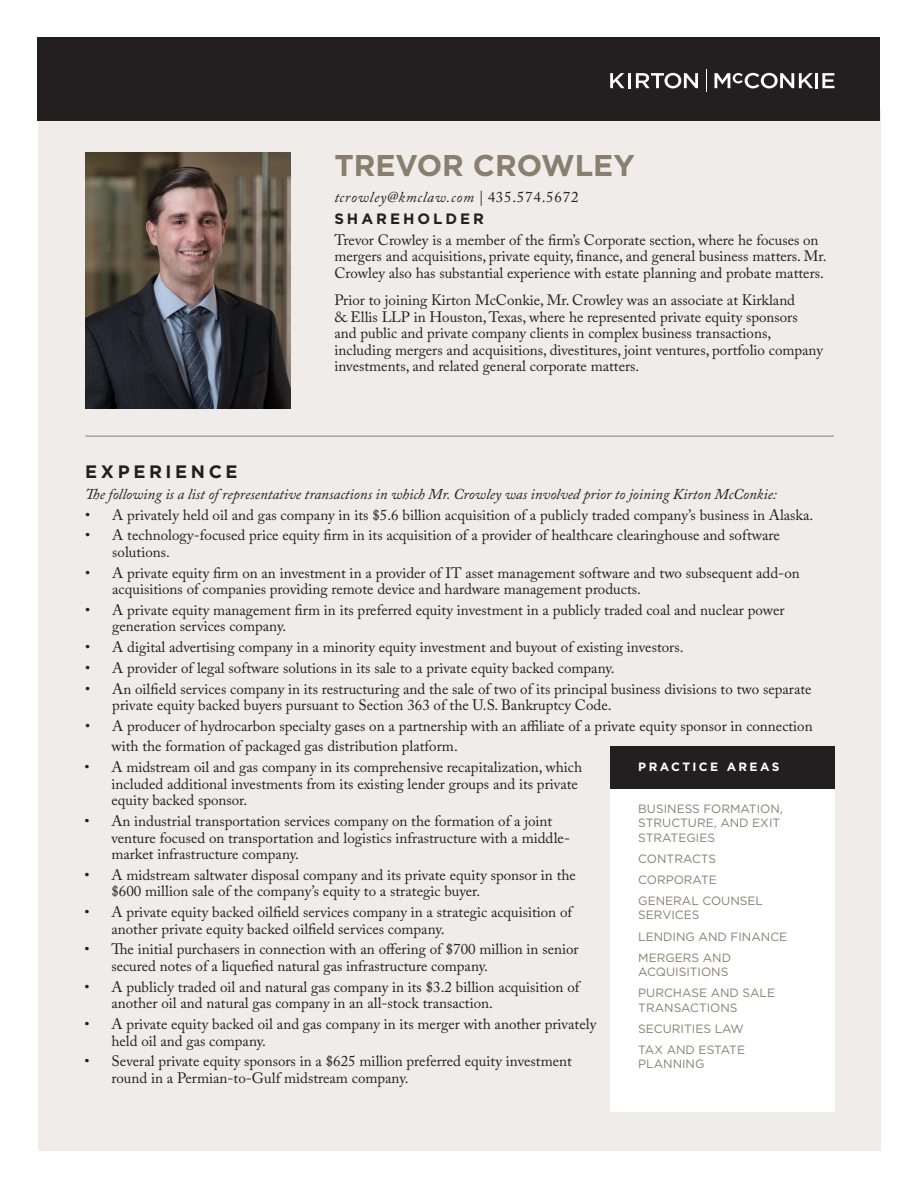
<style>
.page{position:relative;width:918px;height:1188px;background:#fff}
.page>*{position:absolute;margin:0;border:0;box-sizing:border-box;transform-origin:0 0}
.Name_Header{font:700 30px "Gotham";color:#887f6f}
.Section_Header{font:700 18px "Gotham";letter-spacing:.2em;color:#231f20}
.INTRODUCTORY_Paragraph{font:15px/16.5px "Adobe Caslon Pro";color:#231f20}
.Body_Paragraphs{font:italic 15px "Adobe Caslon Pro";color:#231f20}
.Contact_Info{font:italic 15px "Adobe Caslon Pro";letter-spacing:.05em;color:#231f20}
.Position_Title_Header{font:700 15px "Gotham";letter-spacing:.2em;color:#231f20}
.CallOUT_Small_Caps{font:12px/14.4px "Gotham";color:#887f6f}
.CallOUT_Large_Caps{font:700 12px "Gotham";letter-spacing:.2em;color:#fff}
.s1{font-style:normal}
</style>
<div class="page">
<div style="left:38px;top:110px;width:842px;height:1040px;background:#efece9"></div>
<div style="left:38px;top:38px;width:842px;height:83px;background:#231f20"></div>
<svg style="left:610px;top:73px;width:15px;height:15px"></svg>
<svg style="left:636px;top:73px;width:62px;height:15px"></svg>
<hr style="left:815px;top:73px;width:3px;height:15px;background:#fff">
<svg style="left:822px;top:73px;width:13px;height:15px"></svg>
<hr style="left:628px;top:73px;width:3px;height:15px;background:#fff">
<svg style="left:715px;top:73px;width:98px;height:15px"></svg>
<svg style="left:706px;top:69px;width:1px;height:23px"></svg>
<hr style="left:85px;top:436px;width:749px;height:1px;background:#887f6f">
<img style="left:85px;top:152px;width:206px;height:257px">
<div style="left:610px;top:747px;width:225px;height:365px;background:#fff"></div>
<div style="left:610px;top:747px;width:225px;height:42px;background:#231f20"></div>
<p class="Name_Header" style="left:334px;top:146px;width:302px">TREVOR CROWLEY</p>
<p class="Contact_Info" style="left:334px;top:188px;width:246px">tcrowley@kmclaw.com | <span class="s1">435.574.5672</span></p>
<p class="Position_Title_Header" style="left:334px;top:209px;width:151px">SHAREHOLDER</p>
<p class="INTRODUCTORY_Paragraph" style="left:334px;top:231px;width:494px">Trevor Crowley is a member of the firm’s Corporate section, where he focuses on mergers and acquisitions, private equity, finance, and general business matters. Mr.<br>Crowley also has substantial experience with estate planning and probate matters.</p>
<p class="INTRODUCTORY_Paragraph" style="left:334px;top:292px;width:490px">Prior to joining Kirton McConkie, Mr. Crowley was an associate at Kirkland<br>&amp; Ellis LLP in Houston, Texas, where he represented private equity sponsors and public and private company clients in complex business transactions, including mergers and acquisitions, divestitures, joint ventures, portfolio company investments, and related general corporate matters.</p>
<p class="Section_Header" style="left:85px;top:460px;width:154px">EXPERIENCE</p>
<p class="Body_Paragraphs" style="left:85px;top:485px;width:693px">The following is a list of representative transactions in which Mr. Crowley was involved prior to joining Kirton McConkie:</p>
<p class="INTRODUCTORY_Paragraph" style="left:85px;top:506px;width:729px">• A privately held oil and gas company in its $5.6 billion acquisition of a publicly traded company’s business in Alaska.</p>
<p class="INTRODUCTORY_Paragraph" style="left:112px;top:527px;width:669px;text-indent:-27px">• A technology-focused price equity firm in its acquisition of a provider of healthcare clearinghouse and software solutions.</p>
<p class="INTRODUCTORY_Paragraph" style="left:112px;top:564px;width:689px;text-indent:-27px">• A private equity firm on an investment in a provider of IT asset management software and two subsequent add-on acquisitions of companies providing remote device and hardware management products.</p>
<p class="INTRODUCTORY_Paragraph" style="left:112px;top:602px;width:674px;text-indent:-27px">• A private equity management firm in its preferred equity investment in a publicly traded coal and nuclear power generation services company.</p>
<p class="INTRODUCTORY_Paragraph" style="left:85px;top:639px;width:600px">• A digital advertising company in a minority equity investment and buyout of existing investors.</p>
<p class="INTRODUCTORY_Paragraph" style="left:85px;top:660px;width:531px">• A provider of legal software solutions in its sale to a private equity backed company.</p>
<p class="INTRODUCTORY_Paragraph" style="left:112px;top:681px;width:701px;text-indent:-27px">• An oilfield services company in its restructuring and the sale of two of its principal business divisions to two separate private equity backed buyers pursuant to Section 363 of the U.S. Bankruptcy Code.</p>
<p class="INTRODUCTORY_Paragraph" style="left:85px;top:718px;width:729px">• A producer of hydrocarbon specialty gases on a partnership with an affiliate of a private equity sponsor in connection</p>
<p class="INTRODUCTORY_Paragraph" style="left:111px;top:738px;width:348px">with the formation of packaged gas distribution platform.</p>
<p class="INTRODUCTORY_Paragraph" style="left:111px;top:759px;width:472px;text-indent:-27px">• A midstream oil and gas company in its comprehensive recapitalization, which included additional investments from its existing lender groups and its private equity backed sponsor.</p>
<p class="INTRODUCTORY_Paragraph" style="left:111px;top:813px;width:460px;text-indent:-27px">• An industrial transportation services company on the formation of a joint venture focused on transportation and logistics infrastructure with a middle&shy;market infrastructure company.</p>
<p class="INTRODUCTORY_Paragraph" style="left:111px;top:866px;width:466px;text-indent:-27px">• A midstream saltwater disposal company and its private equity sponsor in the $600 million sale of the company’s equity to a strategic buyer.</p>
<p class="INTRODUCTORY_Paragraph" style="left:111px;top:904px;width:462px;text-indent:-27px">• A private equity backed oilfield services company in a strategic acquisition of another private equity backed oilfield services company.</p>
<p class="INTRODUCTORY_Paragraph" style="left:111px;top:941px;width:469px;text-indent:-27px">• The initial purchasers in connection with an offering of $700 million in senior secured notes of a liquefied natural gas infrastructure company.</p>
<p class="INTRODUCTORY_Paragraph" style="left:111px;top:978px;width:470px;text-indent:-27px">• A publicly traded oil and natural gas company in its $3.2 billion acquisition of another oil and natural gas company in an all-stock transaction.</p>
<p class="INTRODUCTORY_Paragraph" style="left:111px;top:1016px;width:486px;text-indent:-27px">• A private equity backed oil and gas company in its merger with another privately held oil and gas company.</p>
<p class="INTRODUCTORY_Paragraph" style="left:111px;top:1053px;width:462px;text-indent:-27px">• Several private equity sponsors in a $625 million preferred equity investment round in a Permian-to-Gulf midstream company.</p>
<p class="CallOUT_Large_Caps" style="left:638px;top:759px;width:143px">PRACTICE AREAS</p>
<p class="CallOUT_Small_Caps" style="left:638px;top:801px;width:146px">BUSINESS FORMATION,<br>STRUCTURE, AND EXIT<br>STRATEGIES</p>
<p class="CallOUT_Small_Caps" style="left:638px;top:851px;width:79px">CONTRACTS</p>
<p class="CallOUT_Small_Caps" style="left:638px;top:872px;width:80px">CORPORATE</p>
<p class="CallOUT_Small_Caps" style="left:638px;top:893px;width:126px">GENERAL COUNSEL<br>SERVICES</p>
<p class="CallOUT_Small_Caps" style="left:638px;top:929px;width:150px">LENDING AND FINANCE</p>
<p class="CallOUT_Small_Caps" style="left:638px;top:950px;width:94px">MERGERS AND<br>ACQUISITIONS</p>
<p class="CallOUT_Small_Caps" style="left:638px;top:986px;width:138px">PURCHASE AND SALE<br>TRANSACTIONS</p>
<p class="CallOUT_Small_Caps" style="left:638px;top:1021px;width:107px">SECURITIES LAW</p>
<p class="CallOUT_Small_Caps" style="left:638px;top:1042px;width:108px">TAX AND ESTATE<br>PLANNING</p>
</div>
